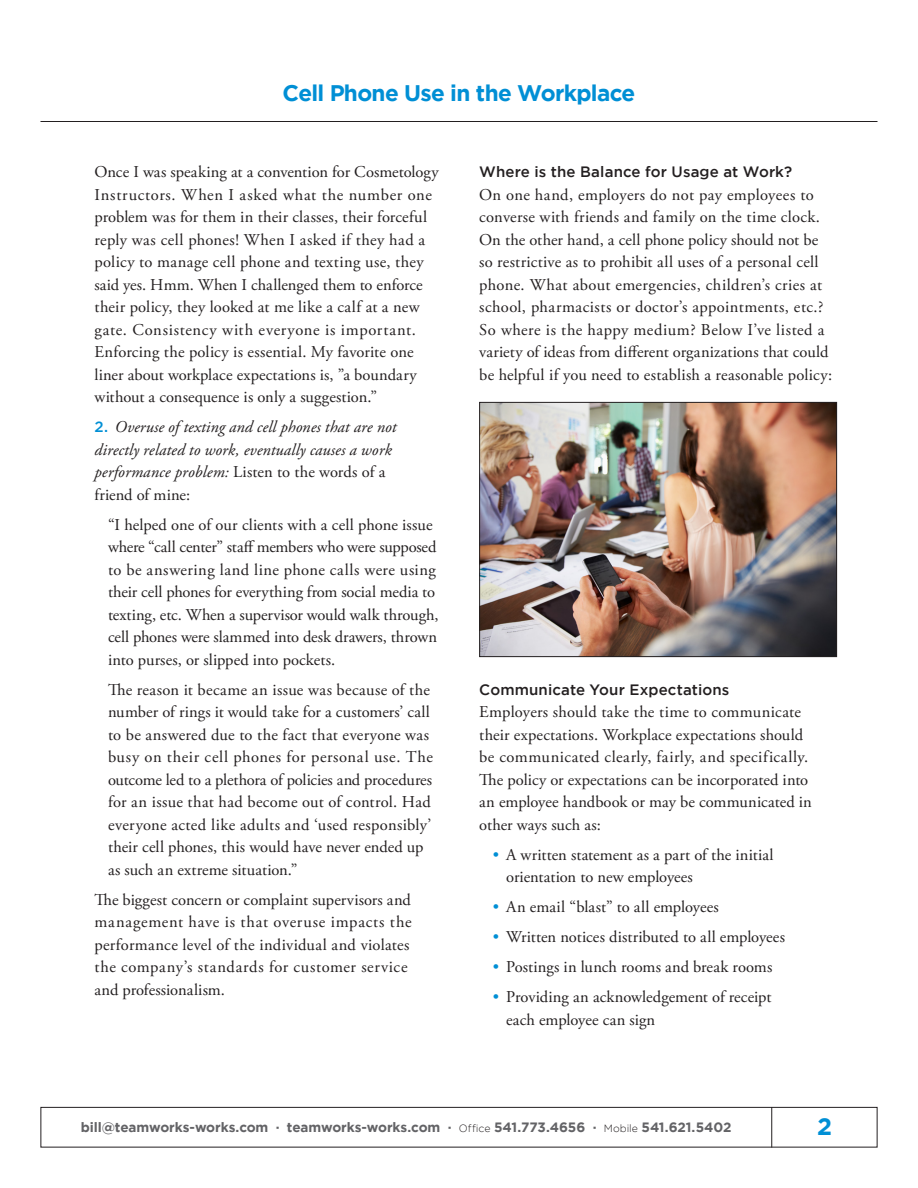
<style>
.page{position:relative;width:918px;height:1188px;background:#fff}
.page>*{position:absolute;margin:0;border:0;box-sizing:border-box;transform-origin:0 0}
.page_numbers{font:700 24px "Gotham";color:#008fd5}
.t1{font:700 22.5px "Gotham";letter-spacing:-.03em;color:#008fd5}
.body_copy{font:16.5px/22.5px "Adobe Garamond Pro";letter-spacing:.01em;color:#231f20}
.t2{font:italic 16.5px/22.5px "Adobe Garamond Pro";letter-spacing:.005em;color:#231f20}
.subhead{font:500 15px "Gotham";letter-spacing:.01em;color:#231f20}
.t3{font:700 13.5px "Gotham";letter-spacing:-.01em;color:#636366}
.s1{font-family:"Gotham";font-weight:500;font-style:normal;font-size:15px;color:#008fd5}
.s2{font-style:normal}
.s3{color:#008fd5}
.s4{font-weight:300;font-size:10.5px;color:#231f20}
</style>
<div class="page">
<div style="left:40px;top:1107px;width:838px;height:41px;border:1px solid #231f20"></div>
<hr style="left:771px;top:1107px;width:1px;height:41px;background:#231f20">
<hr style="left:40px;top:121px;width:838px;height:1px;background:#231f20">
<img style="left:481px;top:404px;width:354px;height:251px">
<div style="left:479px;top:402px;width:358px;height:255px;border:1px solid #231f20"></div>
<h2 class="t1" style="left:283px;top:80px;width:354px">Cell Phone Use in the Workplace</h2>
<p class="body_copy" style="left:94px;top:161px;width:346px">Once I was speaking at a convention for Cosmetology Instructors. When I asked what the number one problem was for them in their classes, their forceful reply was cell phones! When I asked if they had a policy to manage cell phone and texting use, they said yes. Hmm. When I challenged them to enforce their policy, they looked at me like a calf at a new gate. Consistency with everyone is important.<br>Enforcing the policy is essential. My favorite one liner about workplace expectations is, ”a boundary without a consequence is only a suggestion.”</p>
<p class="t2" style="left:94px;top:416px;width:303px"><span class="s1">2.</span> Overuse of texting and cell phones that are not directly related to work, eventually causes a work performance problem: <span class="s2">Listen to the words of a friend of mine:</span></p>
<p class="body_copy" style="left:108px;top:514px;width:332px">“I helped one of our clients with a cell phone issue where “call center” staff members who were supposed to be answering land line phone calls were using their cell phones for everything from social media to texting, etc. When a supervisor would walk through, cell phones were slammed into desk drawers, thrown into purses, or slipped into pockets.</p>
<p class="body_copy" style="left:108px;top:679px;width:326px">The reason it became an issue was because of the number of rings it would take for a customers’ call to be answered due to the fact that everyone was busy on their cell phones for personal use. The outcome led to a plethora of policies and procedures for an issue that had become out of control. Had everyone acted like adults and ‘used responsibly’ their cell phones, this would have never ended up as such an extreme situation.”</p>
<p class="body_copy" style="left:94px;top:889px;width:319px">The biggest concern or complaint supervisors and management have is that overuse impacts the performance level of the individual and violates the company’s standards for customer service and professionalism.</p>
<p class="subhead" style="left:479px;top:163px;width:315px">Where is the Balance for Usage at Work?</p>
<p class="body_copy" style="left:479px;top:184px;width:354px">On one hand, employers do not pay employees to converse with friends and family on the time clock.<br>On the other hand, a cell phone policy should not be so restrictive as to prohibit all uses of a personal cell phone. What about emergencies, children’s cries at school, pharmacists or doctor’s appointments, etc.?<br>So where is the happy medium? Below I’ve listed a variety of ideas from different organizations that could be helpful if you need to establish a reasonable policy:</p>
<p class="subhead" style="left:479px;top:681px;width:252px">Communicate Your Expectations</p>
<p class="body_copy" style="left:479px;top:701px;width:334px">Employers should take the time to communicate their expectations. Workplace expectations should be communicated clearly, fairly, and specifically.<br>The policy or expectations can be incorporated into an employee handbook or may be communicated in other ways such as:</p>
<p class="body_copy" style="left:506px;top:844px;width:269px;text-indent:-14px"><span class="s3">•</span> A written statement as a part of the initial orientation to new employees</p>
<p class="body_copy" style="left:493px;top:896px;width:228px"><span class="s3">•</span> An email “blast” to all employees</p>
<p class="body_copy" style="left:493px;top:926px;width:294px"><span class="s3">•</span> Written notices distributed to all employees</p>
<p class="body_copy" style="left:493px;top:956px;width:281px"><span class="s3">•</span> Postings in lunch rooms and break rooms</p>
<p class="body_copy" style="left:506px;top:986px;width:267px;text-indent:-14px"><span class="s3">•</span> Providing an acknowledgement of receipt each employee can sign</p>
<p class="t3" style="left:81px;top:1120px;width:652px">bill@teamworks-works.com · teamworks-works.com · <span class="s4">Office</span> 541.773.4656 · <span class="s4">Mobile</span> 541.621.5402</p>
<p class="page_numbers" style="left:817px;top:1112px;width:16px">2</p>
</div>
